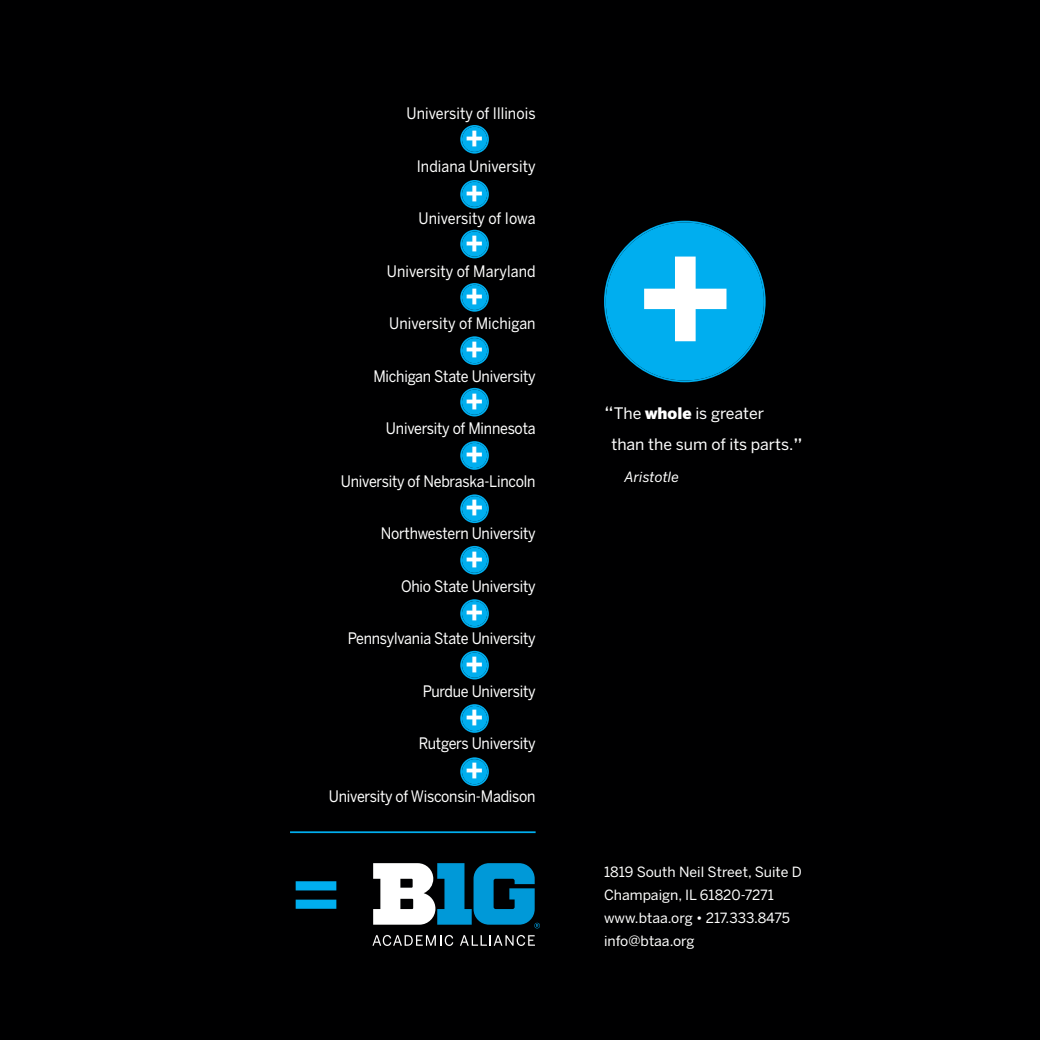
<style>
.page{position:relative;width:1040px;height:1040px;background:#fff}
.page>*{position:absolute;margin:0;border:0;box-sizing:border-box;transform-origin:0 0}
.t1{font:700 160.65px "Benton Sans";color:#fff}
.t2{font:700 80.5px "Benton Sans";color:#00aeef}
.t3{font:700 29.93px "Benton Sans";color:#fff}
.t4{font:15.75px "Benton Sans";letter-spacing:-.015em;color:#fff;scale:.9 1}
.t5{font:15.75px "Benton Sans";letter-spacing:.005em;color:#fff;scale:.9 1}
.t6{font:15.75px/31.5px "Benton Sans";letter-spacing:-.015em;color:#fff}
.t7{font:14px/22.8px "Benton Sans";color:#fff}
.t8{font:italic 14px "Benton Sans";color:#fff}
.s1{font-size:21px}
.s2{font-weight:900}
</style>
<div class="page">
<div style="left:0;top:0;width:1039px;height:1040px;background:#000001"></div>
<svg style="left:372px;top:934px;width:81px;height:11px"></svg>
<svg style="left:460px;top:934px;width:75px;height:11px"></svg>
<hr style="left:290px;top:831px;width:245px;height:2px;background:#00aeef">
<svg style="left:460px;top:125px;width:29px;height:29px"></svg>
<svg style="left:460px;top:180px;width:29px;height:29px"></svg>
<svg style="left:460px;top:230px;width:29px;height:28px"></svg>
<svg style="left:460px;top:283px;width:29px;height:29px"></svg>
<svg style="left:460px;top:336px;width:29px;height:29px"></svg>
<svg style="left:460px;top:388px;width:29px;height:28px"></svg>
<svg style="left:460px;top:441px;width:29px;height:29px"></svg>
<svg style="left:460px;top:494px;width:29px;height:29px"></svg>
<svg style="left:460px;top:546px;width:29px;height:28px"></svg>
<svg style="left:460px;top:599px;width:29px;height:29px"></svg>
<svg style="left:460px;top:651px;width:29px;height:28px"></svg>
<svg style="left:460px;top:704px;width:29px;height:28px"></svg>
<svg style="left:460px;top:757px;width:29px;height:29px"></svg>
<svg style="left:373px;top:863px;width:167px;height:65px"></svg>
<svg style="left:604px;top:221px;width:161px;height:161px"></svg>
<p class="t5" style="left:406px;top:104px;width:145px">university of illinois</p>
<p class="t5" style="left:417px;top:156px;width:134px">indiana university</p>
<p class="t4" style="left:418px;top:209px;width:132px">university of iowa</p>
<p class="t5" style="left:387px;top:261px;width:167px">university of maryland</p>
<p class="t4" style="left:389px;top:314px;width:164px">university of michigan</p>
<p class="t4" style="left:373px;top:366px;width:182px">michigan state university</p>
<p class="t4" style="left:386px;top:419px;width:168px">university of minnesota</p>
<p class="t4" style="left:341px;top:471px;width:218px">university of Nebraska-Lincoln</p>
<p class="t4" style="left:381px;top:524px;width:174px">Northwestern university</p>
<p class="t4" style="left:401px;top:576px;width:151px">ohio state university</p>
<p class="t4" style="left:348px;top:629px;width:210px">Pennsylvania state university</p>
<p class="t4" style="left:422px;top:681px;width:127px">Purdue university</p>
<p class="t4" style="left:418px;top:734px;width:131px">Rutgers university</p>
<p class="t4" style="left:329px;top:786px;width:231px">university of Wisconsin-madison</p>
<p class="t3" style="left:465px;top:116px;width:21px">+</p>
<p class="t3" style="left:465px;top:171px;width:21px">+</p>
<p class="t3" style="left:465px;top:221px;width:21px">+</p>
<p class="t3" style="left:465px;top:274px;width:21px">+</p>
<p class="t3" style="left:465px;top:327px;width:21px">+</p>
<p class="t3" style="left:465px;top:379px;width:21px">+</p>
<p class="t3" style="left:465px;top:432px;width:21px">+</p>
<p class="t3" style="left:465px;top:485px;width:21px">+</p>
<p class="t3" style="left:465px;top:537px;width:21px">+</p>
<p class="t3" style="left:465px;top:590px;width:21px">+</p>
<p class="t3" style="left:465px;top:642px;width:21px">+</p>
<p class="t3" style="left:465px;top:695px;width:21px">+</p>
<p class="t3" style="left:465px;top:748px;width:21px">+</p>
<p class="t2" style="left:290px;top:833px;width:54px">=</p>
<p class="t1" style="left:633px;top:179px;width:105px">+</p>
<p class="t6" style="left:611px;top:397px;width:193px;text-indent:-7px"><span class="s1">“</span>The <span class="s2">whole</span> is greater<br>than the sum of its parts.<span class="s1">”</span></p>
<p class="t8" style="left:624px;top:468px;width:56px">Aristotle</p>
<p class="t7" style="left:604px;top:860px;width:199px">1819 south Neil street, suite D<br>Champaign, iL 61820-7271 www.btaa.org • 217.333.8475 info@btaa.org</p>
</div>
